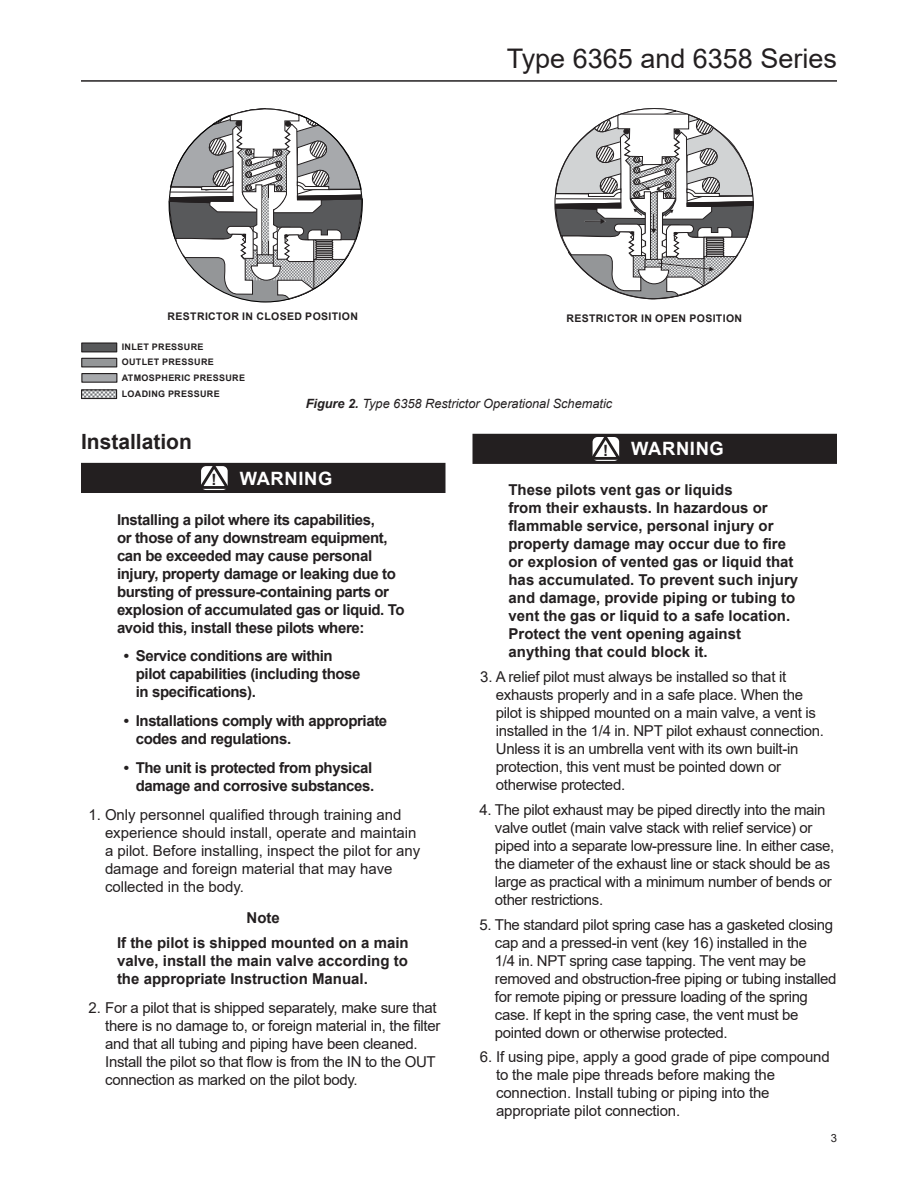
<style>
.page{position:relative;width:918px;height:1188px;background:#fff}
.page>*{position:absolute;margin:0;border:0;box-sizing:border-box;transform-origin:0 0}
.t1{font:27px "Arial";color:#231f20}
.t2{font:700 21px "Arial";color:#231f20}
.t3{font:700 18.3px "Arial";letter-spacing:.035em;color:#fff}
.t4{font:700 15.6px "Arial";color:#231f20}
.t5{font:15px/18px "Arial";letter-spacing:-.02em;color:#231f20}
.t6{font:700 15px/18px "Arial";letter-spacing:-.025em;color:#231f20}
.t7{font:700 15px/18px "Arial";color:#231f20}
.t8{font:italic 12.75px "Arial";color:#231f20}
.t9{font:11.25px "Arial";color:#231f20}
.t10{font:700 10.5px "Arial";letter-spacing:.035em;color:#231f20}
.t11{font:700 9px/15.9px "Arial";letter-spacing:.035em;color:#231f20}
.s1{font-weight:700}
</style>
<div class="page">
<hr style="left:81px;top:80px;width:756px;height:2px;background:#231f20">
<div style="left:473px;top:435px;width:363px;height:28px;background:#231f20"></div>
<div style="left:472px;top:434px;width:365px;height:30px;border:2px solid #231f20"></div>
<svg style="left:587px;top:433px;width:37px;height:28px"></svg>
<div style="left:82px;top:464px;width:363px;height:28px;background:#231f20"></div>
<div style="left:81px;top:463px;width:365px;height:30px;border:2px solid #231f20"></div>
<svg style="left:196px;top:462px;width:36px;height:28px"></svg>
<svg style="left:554px;top:108px;width:200px;height:192px"></svg>
<svg style="left:168px;top:108px;width:195px;height:195px"></svg>
<div style="left:82px;top:358px;width:35px;height:9px;background:#949698"></div>
<div style="left:81px;top:358px;width:36px;height:9px;border:1px solid #231f20"></div>
<div style="left:82px;top:343px;width:35px;height:9px;background:#58595b"></div>
<div style="left:81px;top:342px;width:36px;height:10px;border:1px solid #231f20"></div>
<div style="left:82px;top:374px;width:35px;height:8px;background:#a7a9ac"></div>
<div style="left:81px;top:373px;width:36px;height:10px;border:1px solid #231f20"></div>
<svg style="left:83px;top:391px;width:32px;height:6px"></svg>
<div style="left:81px;top:389px;width:36px;height:10px;border:1px solid #231f20"></div>
<h1 class="t1" style="left:507px;top:40px;width:332px">Type 6365 and 6358 Series</h1>
<p class="t10" style="left:168px;top:309px;width:192px">RESTRICTOR IN CLOSED POSITION</p>
<p class="t10" style="left:566px;top:311px;width:177px">RESTRICTOR IN OPEN POSITION</p>
<p class="t11" style="left:122px;top:340px;width:94px;line-height:14.5px">INLET PRESSURE<br>OUTLET PRESSURE</p>
<p class="t11" style="left:122px;top:370px;width:125px">ATMOSPHERIC PRESSURE<br>LOADING PRESSURE</p>
<p class="t8" style="left:306px;top:395px;width:308px"><span class="s1">Figure 2.</span> Type 6358 Restrictor Operational Schematic</p>
<h2 class="t2" style="left:81px;top:427px;width:112px">Installation</h2>
<p class="t4" style="left:212px;top:468px;width:7px">!</p>
<p class="t3" style="left:240px;top:465px;width:94px">WARNING</p>
<p class="t6" style="left:117px;top:510px;width:289px">Installing a pilot where its capabilities,<br>or those of any downstream equipment, can be exceeded may cause personal injury, property damage or leaking due to bursting of pressure-containing parts or explosion of accumulated gas or liquid. To avoid this, install these pilots where:</p>
<p class="t6" style="left:136px;top:647px;width:226px;text-indent:-12px">• Service conditions are within pilot capabilities (including those in specifications).</p>
<p class="t6" style="left:136px;top:712px;width:253px;text-indent:-12px">• Installations comply with appropriate codes and regulations.</p>
<p class="t6" style="left:124px;top:759px;width:252px;text-align:right">• The unit is protected from physical damage and corrosive substances.</p>
<p class="t5" style="left:105px;top:805px;width:317px;text-indent:-17px">1. Only personnel qualified through training and experience should install, operate and maintain a pilot. Before installing, inspect the pilot for any damage and foreign material that may have collected in the body.</p>
<p class="t7" style="left:117px;top:906px;width:293px;line-height:24.8px;text-align:center">Note<br>If the pilot is shipped mounted on a main</p>
<p class="t7" style="left:117px;top:952px;width:292px">valve, install the main valve according to the appropriate Instruction Manual.</p>
<p class="t5" style="left:105px;top:998px;width:337px;text-indent:-17px">2. For a pilot that is shipped separately, make sure that there is no damage to, or foreign material in, the filter and that all tubing and piping have been cleaned.<br>Install the pilot so that flow is from the IN to the OUT connection as marked on the pilot body.</p>
<p class="t4" style="left:603px;top:439px;width:7px">!</p>
<p class="t3" style="left:631px;top:436px;width:94px">WARNING</p>
<p class="t7" style="left:508px;top:481px;width:291px">These pilots vent gas or liquids<br>from their exhausts. In hazardous or flammable service, personal injury or property damage may occur due to fire or explosion of vented gas or liquid that has accumulated. To prevent such injury and damage, provide piping or tubing to vent the gas or liquid to a safe location.<br>Protect the vent opening against anything that could block it.</p>
<p class="t5" style="left:496px;top:668px;width:330px;text-indent:-16px">3. A relief pilot must always be installed so that it exhausts properly and in a safe place. When the pilot is shipped mounted on a main valve, a vent is installed in the 1/4 in. NPT pilot exhaust connection.<br>Unless it is an umbrella vent with its own built-in protection, this vent must be pointed down or otherwise protected.</p>
<p class="t5" style="left:495px;top:801px;width:341px;text-indent:-15px">4. The pilot exhaust may be piped directly into the main valve outlet (main valve stack with relief service) or piped into a separate low-pressure line. In either case, the diameter of the exhaust line or stack should be as large as practical with a minimum number of bends or other restrictions.</p>
<p class="t5" style="left:495px;top:915px;width:343px;text-indent:-15px">5. The standard pilot spring case has a gasketed closing cap and a pressed-in vent (key 16) installed in the<br>1/4 in. NPT spring case tapping. The vent may be removed and obstruction-free piping or tubing installed for remote piping or pressure loading of the spring case. If kept in the spring case, the vent must be pointed down or otherwise protected.</p>
<p class="t5" style="left:496px;top:1048px;width:335px;text-indent:-16px">6. If using pipe, apply a good grade of pipe compound to the male pipe threads before making the connection. Install tubing or piping into the appropriate pilot connection.</p>
<p class="t9" style="left:831px;top:1130px;width:8px">3</p>
</div>
